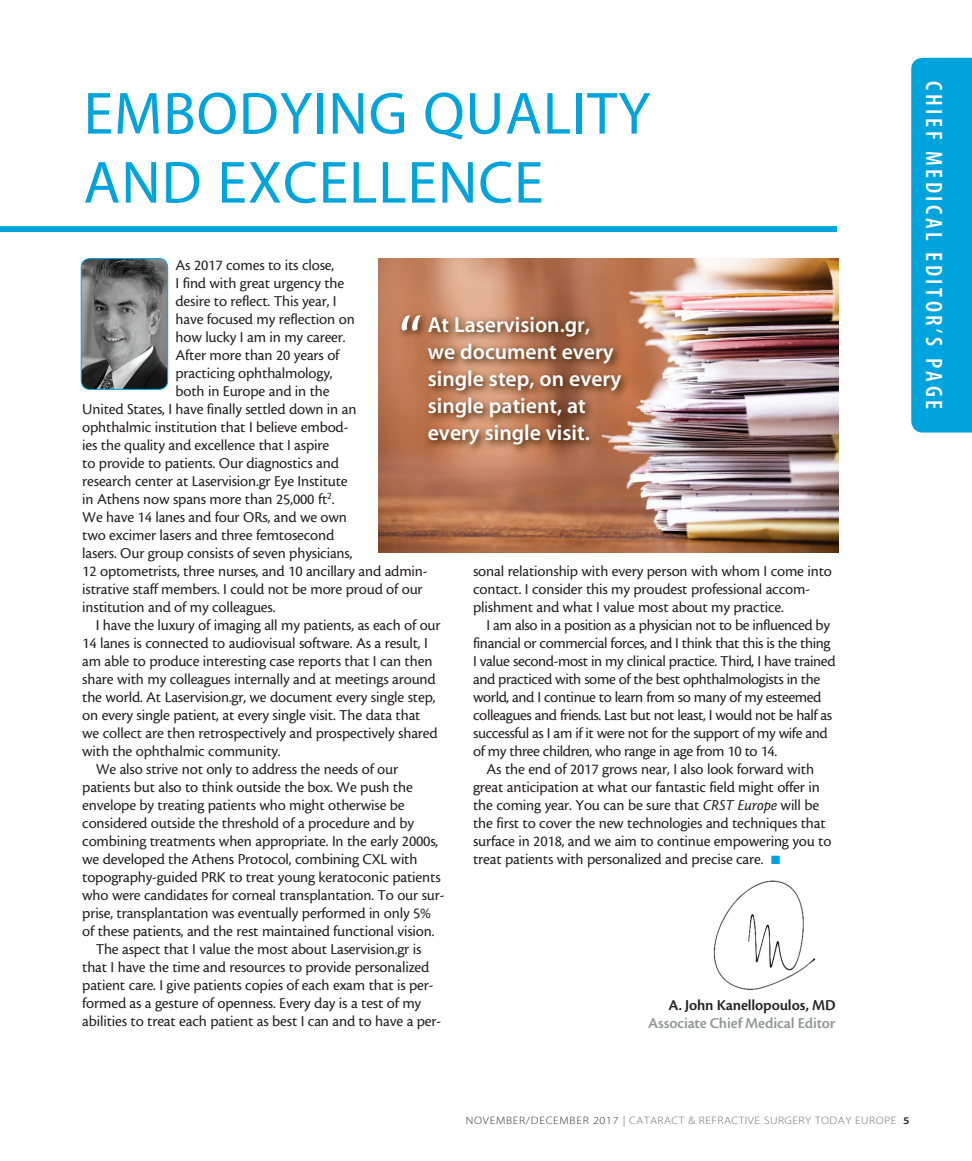
<style>
.page{position:relative;width:972px;height:1161px;background:#fff}
.page>*{position:absolute;margin:0;border:0;box-sizing:border-box;transform-origin:0 0}
.pullquote_copy{font:72px "Cronos MM 408 48";color:#fff}
.headline{font:60px/69px "Myriad MM 400 600";letter-spacing:.015em;color:#00a4dc}
.t1{font:23.7px "Myriad MM 565 300";letter-spacing:.15em;color:#fff}
.pullquote{font:21.75px/27.2px "Myriad MM 565 600";color:#fff}
.body{font:15.75px/18px "Cronos MM 408 10";letter-spacing:-.01em;color:#231f20}
.t2{font:15.75px "Cronos MM 574 10";letter-spacing:-.01em;color:#939598}
.t3{font:15.75px "Cronos MM 574 10";letter-spacing:-.01em;color:#231f20}
.t4{font:10.8px "Myriad MM 215 600";letter-spacing:.04em;color:#6c6d70;scale:1.11 1}
.s1{font-family:"Cronos MM It 408 10"}
.s2{color:#00a4dc}
.s3{color:#312f30}
.s4{font-family:"Myriad MM 400 600";color:#939598}
.s5{font-family:"Myriad MM 565 600";font-size:10.2px;color:#231f20}
</style>
<div class="page">
<div style="left:0;top:226px;width:837px;height:6px;background:#00a4dc"></div>
<img style="left:81px;top:259px;width:87px;height:130px">
<div style="left:81px;top:258px;width:87px;height:132px;border:1px solid #00a4dc;border-radius:9px"></div>
<img style="left:713px;top:880px;width:103px;height:110px">
<div style="left:911px;top:58px;width:61px;height:375px;background:#00a4dc"></div>
<img style="left:379px;top:258px;width:459px;height:295px">
<svg style="left:424px;top:312px;width:207px;height:143px;background:#a96e4e"></svg>
<svg style="left:397px;top:311px;width:33px;height:29px"></svg>
<p class="headline" style="left:84px;top:82px;width:568px">EMBODYING QUALITY<br>AND EXCELLENCE</p>
<p class="body" style="left:176px;top:256px;width:160px">As 2017 comes to its close,</p>
<p class="body" style="left:176px;top:274px;width:170px">I find with great urgency the</p>
<p class="body" style="left:176px;top:292px;width:163px">desire to reflect. This year, I</p>
<p class="body" style="left:176px;top:310px;width:181px">have focused my reflection on</p>
<p class="body" style="left:176px;top:328px;width:172px">how lucky I am in my career.</p>
<p class="body" style="left:176px;top:346px;width:165px">After more than 20 years of</p>
<p class="body" style="left:176px;top:364px;width:159px">practicing ophthalmology,</p>
<p class="body" style="left:176px;top:382px;width:156px">both in Europe and in the</p>
<p class="body" style="left:82px;top:400px;width:276px">United States, I have finally settled down in an</p>
<p class="body" style="left:82px;top:418px;width:268px">ophthalmic institution that I believe embod-</p>
<p class="body" style="left:82px;top:436px;width:248px">ies the quality and excellence that I aspire</p>
<p class="body" style="left:82px;top:454px;width:258px">to provide to patients. Our diagnostics and</p>
<p class="body" style="left:82px;top:472px;width:267px">research center at Laservision.gr Eye Institute</p>
<p class="body" style="left:82px;top:490px;width:254px">in Athens now spans more than 25,000 ft<sup>2</sup>.</p>
<p class="body" style="left:82px;top:508px;width:266px">We have 14 lanes and four ORs, and we own</p>
<p class="body" style="left:82px;top:526px;width:254px">two excimer lasers and three femtosecond</p>
<p class="body" style="left:82px;top:544px;width:272px">lasers. Our group consists of seven physicians,</p>
<p class="body" style="left:82px;top:562px;width:347px">12 optometrists, three nurses, and 10 ancillary and admin-</p>
<p class="body" style="left:82px;top:580px;width:342px">istrative staff members. I could not be more proud of our</p>
<p class="body" style="left:82px;top:598px;width:195px">institution and of my colleagues.</p>
<p class="body" style="left:82px;top:616px;width:360px;text-indent:14px">I have the luxury of imaging all my patients, as each of our 14 lanes is connected to audiovisual software. As a result, I am able to produce interesting case reports that I can then share with my colleagues internally and at meetings around the world. At Laservision.gr, we document every single step, on every single patient, at every single visit. The data that we collect are then retrospectively and prospectively shared with the ophthalmic community.</p>
<p class="body" style="left:82px;top:760px;width:364px;text-indent:14px">We also strive not only to address the needs of our patients but also to think outside the box. We push the envelope by treating patients who might otherwise be considered outside the threshold of a procedure and by combining treatments when appropriate. In the early 2000s, we developed the Athens Protocol, combining CXL with topography-guided PRK to treat young keratoconic patients who were candidates for corneal transplantation. To our sur&shy;prise, transplantation was eventually performed in only 5% of these patients, and the rest maintained functional vision.</p>
<p class="body" style="left:82px;top:940px;width:361px;text-indent:14px">The aspect that I value the most about Laservision.gr is that I have the time and resources to provide personalized patient care. I give patients copies of each exam that is per&shy;formed as a gesture of openness. Every day is a test of my abilities to treat each patient as best I can and to have a per-</p>
<p class="pullquote_copy" style="left:399px;top:305px;width:24px">“</p>
<p class="pullquote" style="left:428px;top:312px;width:195px">At Laservision.gr, we document every single step, on every single patient, at every single visit.</p>
<p class="body" style="left:473px;top:562px;width:360px">sonal relationship with every person with whom I come into contact. I consider this my proudest professional accom&shy;plishment and what I value most about my practice.</p>
<p class="body" style="left:473px;top:616px;width:364px;text-indent:14px">I am also in a position as a physician not to be influenced by financial or commercial forces, and I think that this is the thing I value second-most in my clinical practice. Third, I have trained and practiced with some of the best ophthalmologists in the world, and I continue to learn from so many of my esteemed colleagues and friends. Last but not least, I would not be half as successful as I am if it were not for the support of my wife and of my three children, who range in age from 10 to 14.</p>
<p class="body" style="left:473px;top:760px;width:360px;text-indent:14px">As the end of 2017 grows near, I also look forward with great anticipation at what our fantastic field might offer in the coming year. You can be sure that <span class="s1">CRST Europe</span> will be the first to cover the new technologies and techniques that surface in 2018, and we aim to continue empowering you to treat patients with personalized and precise care. <span class="s2">■</span></p>
<p class="t3" style="left:668px;top:996px;width:169px">A. John Kanellopoulos, MD</p>
<p class="t2" style="left:648px;top:1014px;width:189px">Associate Chief Medical Editor</p>
<p class="t1" style="left:946px;top:81px;width:329px;rotate:90deg">CHIEF MEDICAL EDITOR’S PAGE</p>
<p class="t4" style="left:466px;top:1115px;width:401px"><span class="s3">NOVEMBER/DECEMBER 2017</span> <span class="s4">|</span> CATARACT &amp; REFRACTIVE SURGERY TODAY EUROPE <span class="s5">5</span></p>
</div>
